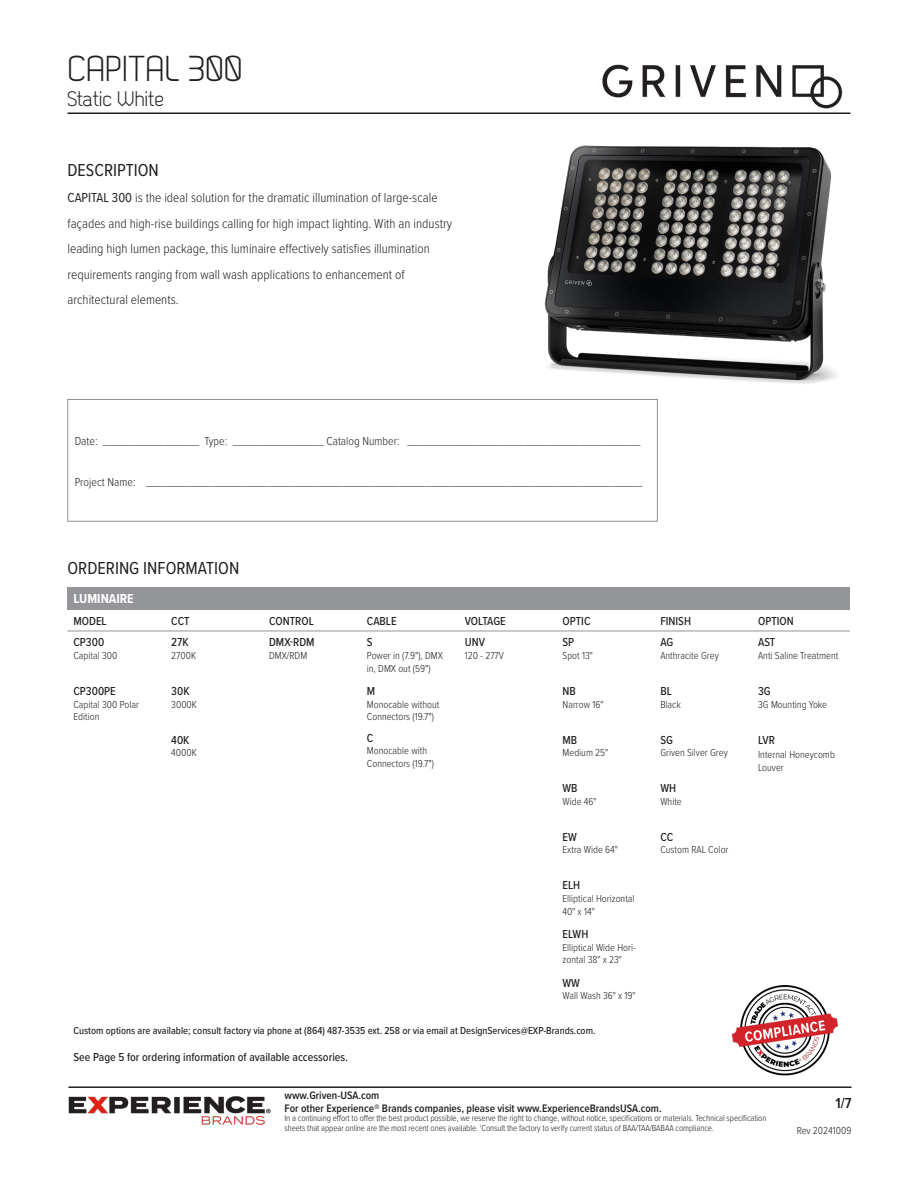
<style>
.page{position:relative;width:918px;height:1188px;background:#fff}
.page>*{position:absolute;margin:0;border:0;box-sizing:border-box;transform-origin:0 0}
.t1{font:36px "Dekar";color:#231f20}
.t2{font:21px "Dekar";color:#231f20}
.t3{font:18px "Proxima Nova Cond";color:#231f20}
.t4{font:600 15px "Proxima Nova Cond";color:#231f20}
.Description_Text{font:300 13.5px/25.5px "Proxima Nova Cond";color:#231f20}
.Ordering_Info_Title{font:700 13.5px "Proxima Nova Cond";color:#fff}
.t5{font:300 12px "Proxima Nova Cond";color:#231f20}
.Ordering_Info_Text{font:500 12px "Proxima Nova Cond";color:#231f20}
.t6{font:600 11.25px/12.8px "Proxima Nova Cond";color:#231f20}
.Ordering_Info_Text-2{font:300 10.5px/12.6px "Proxima Nova Cond";color:#231f20}
.Ordering_Info_Text-3{font:500 10.5px "Proxima Nova Cond";color:#231f20}
.t7{font:300 9px/9.8px "Proxima Nova Cond";letter-spacing:-.01em;color:#231f20}
.s1{font-weight:400}
</style>
<div class="page">
<img style="left:602px;top:64px;width:241px;height:45px">
<hr style="left:68px;top:112px;width:782px;height:2px;background:#231f20">
<hr style="left:68px;top:1086px;width:783px;height:2px;background:#231f20">
<img style="left:68px;top:1096px;width:203px;height:29px">
<img style="left:544px;top:145px;width:293px;height:239px">
<div style="left:68px;top:399px;width:590px;height:123px;border:1px solid #8e9093"></div>
<div style="left:68px;top:587px;width:782px;height:22px;background:#939598"></div>
<hr style="left:68px;top:631px;width:97px;height:1px;background:#939598">
<hr style="left:165px;top:631px;width:98px;height:1px;background:#939598">
<hr style="left:263px;top:631px;width:98px;height:1px;background:#939598">
<hr style="left:361px;top:631px;width:98px;height:1px;background:#939598">
<hr style="left:459px;top:631px;width:98px;height:1px;background:#939598">
<hr style="left:557px;top:631px;width:97px;height:1px;background:#939598">
<hr style="left:654px;top:631px;width:98px;height:1px;background:#939598">
<hr style="left:752px;top:631px;width:98px;height:1px;background:#939598">
<img style="left:731px;top:986px;width:107px;height:90px">
<h1 class="t1" style="left:68px;top:51px;width:177px">CAPITAL 300</h1>
<h2 class="t2" style="left:68px;top:89px;width:98px">Static White</h2>
<h1 class="t3" style="left:68px;top:157px;width:93px">DESCRIPTION</h1>
<p class="Description_Text" style="left:68px;top:185px;width:386px"><span class="s1">CAPITAL 300</span> is the ideal solution for the dramatic illumination of large-scale façades and high-rise buildings calling for high impact lighting. With an industry leading high lumen package, this luminaire effectively satisfies illumination requirements ranging from wall wash applications to enhancement of architectural elements.</p>
<h1 class="t5" style="left:75px;top:432px;width:567px">Date: ___________________ Type: __________________ Catalog Number: ______________________________________________</h1>
<h1 class="t5" style="left:75px;top:473px;width:569px">Project Name: __________________________________________________________________________________________________</h1>
<h1 class="t3" style="left:68px;top:555px;width:173px">ORDERING INFORMATION</h1>
<p class="Ordering_Info_Title" style="left:74px;top:589px;width:62px">LUMINAIRE</p>
<p class="Ordering_Info_Text" style="left:74px;top:612px;width:35px">MODEL</p>
<p class="Ordering_Info_Text" style="left:171px;top:612px;width:20px">CCT</p>
<p class="Ordering_Info_Text" style="left:269px;top:612px;width:46px">CONTROL</p>
<p class="Ordering_Info_Text" style="left:367px;top:612px;width:31px">CABLE</p>
<p class="Ordering_Info_Text" style="left:465px;top:612px;width:43px">VOLTAGE</p>
<p class="Ordering_Info_Text" style="left:563px;top:612px;width:29px">OPTIC</p>
<p class="Ordering_Info_Text" style="left:660px;top:612px;width:32px">FINISH</p>
<p class="Ordering_Info_Text" style="left:758px;top:612px;width:37px">OPTION</p>
<p class="Ordering_Info_Text" style="left:74px;top:634px;width:32px">CP300</p>
<p class="Ordering_Info_Text-2" style="left:74px;top:649px;width:45px">Capital 300</p>
<p class="Ordering_Info_Text" style="left:367px;top:634px;width:7px">S</p>
<p class="Ordering_Info_Text-2" style="left:367px;top:649px;width:78px">Power in (7.9"), DMX in, DMX out (59")</p>
<p class="Ordering_Info_Text" style="left:367px;top:682px;width:10px">M</p>
<p class="Ordering_Info_Text-2" style="left:367px;top:697px;width:74px">Monocable without<br>Connectors (19.7")</p>
<p class="Ordering_Info_Text" style="left:367px;top:729px;width:8px">C</p>
<p class="Ordering_Info_Text-2" style="left:367px;top:744px;width:69px">Monocable with<br>Connectors (19.7")</p>
<p class="Ordering_Info_Text" style="left:563px;top:634px;width:13px">SP</p>
<p class="Ordering_Info_Text-2" style="left:563px;top:649px;width:32px">Spot 13°</p>
<p class="Ordering_Info_Text" style="left:660px;top:634px;width:14px">AG</p>
<p class="Ordering_Info_Text-2" style="left:660px;top:649px;width:60px">Anthracite Grey</p>
<p class="Ordering_Info_Text" style="left:758px;top:634px;width:19px">AST</p>
<p class="Ordering_Info_Text-2" style="left:758px;top:649px;width:82px">Anti Saline Treatment</p>
<p class="Ordering_Info_Text" style="left:171px;top:634px;width:19px">27K</p>
<p class="Ordering_Info_Text-2" style="left:171px;top:649px;width:26px">2700K</p>
<p class="Ordering_Info_Text" style="left:269px;top:634px;width:47px">DMX-RDM</p>
<p class="Ordering_Info_Text-2" style="left:269px;top:649px;width:40px">DMX/RDM</p>
<p class="Ordering_Info_Text" style="left:465px;top:634px;width:22px">UNV</p>
<p class="Ordering_Info_Text-2" style="left:465px;top:649px;width:41px">120 - 277V</p>
<p class="Ordering_Info_Text" style="left:74px;top:682px;width:44px">CP300PE</p>
<p class="Ordering_Info_Text-2" style="left:74px;top:697px;width:67px">Capital 300 Polar<br>Edition</p>
<p class="Ordering_Info_Text" style="left:758px;top:682px;width:14px">3G</p>
<p class="Ordering_Info_Text-2" style="left:758px;top:697px;width:70px">3G Mounting Yoke</p>
<p class="Ordering_Info_Text" style="left:171px;top:682px;width:20px">30K</p>
<p class="Ordering_Info_Text-2" style="left:171px;top:697px;width:27px">3000K</p>
<p class="Ordering_Info_Text" style="left:563px;top:682px;width:15px">NB</p>
<p class="Ordering_Info_Text-2" style="left:563px;top:697px;width:42px">Narrow 16°</p>
<p class="Ordering_Info_Text" style="left:660px;top:682px;width:13px">BL</p>
<p class="Ordering_Info_Text-2" style="left:660px;top:697px;width:22px">Black</p>
<p class="Ordering_Info_Text" style="left:660px;top:731px;width:14px">SG</p>
<p class="Ordering_Info_Text-2" style="left:660px;top:746px;width:69px">Griven Silver Grey</p>
<p class="Ordering_Info_Text" style="left:171px;top:731px;width:20px">40K</p>
<p class="Ordering_Info_Text-2" style="left:171px;top:746px;width:27px">4000K</p>
<p class="Ordering_Info_Text" style="left:563px;top:731px;width:16px">MB</p>
<p class="Ordering_Info_Text-2" style="left:563px;top:746px;width:47px">Medium 25°</p>
<p class="Ordering_Info_Text" style="left:758px;top:731px;width:18px">LVR</p>
<p class="Ordering_Info_Text-2" style="left:758px;top:748px;width:78px">Internal Honeycomb<br>Louver</p>
<p class="Ordering_Info_Text" style="left:563px;top:779px;width:17px">WB</p>
<p class="Ordering_Info_Text-2" style="left:563px;top:795px;width:35px">Wide 46°</p>
<p class="Ordering_Info_Text" style="left:563px;top:828px;width:16px">EW</p>
<p class="Ordering_Info_Text-2" style="left:563px;top:843px;width:57px">Extra Wide 64°</p>
<p class="Ordering_Info_Text" style="left:563px;top:877px;width:19px">ELH</p>
<p class="Ordering_Info_Text-2" style="left:563px;top:892px;width:74px">Elliptical Horizontal<br>40° x 14°</p>
<p class="Ordering_Info_Text" style="left:563px;top:925px;width:27px">ELWH</p>
<p class="Ordering_Info_Text-2" style="left:563px;top:940px;width:75px">Elliptical Wide Hori&shy;zontal 38° x 23°</p>
<p class="Ordering_Info_Text" style="left:563px;top:974px;width:19px">WW</p>
<p class="Ordering_Info_Text-2" style="left:563px;top:989px;width:75px">Wall Wash 36° x 19°</p>
<p class="Ordering_Info_Text-3" style="left:74px;top:1023px;width:524px">Custom options are available; consult factory via phone at (864) 487-3535 ext. 258 or via email at DesignServices@EXP-Brands.com.</p>
<p class="Ordering_Info_Text" style="left:74px;top:1048px;width:276px">See Page 5 for ordering information of available accessories.</p>
<p class="Ordering_Info_Text" style="left:660px;top:779px;width:17px">WH</p>
<p class="Ordering_Info_Text-2" style="left:660px;top:795px;width:23px">White</p>
<p class="Ordering_Info_Text" style="left:660px;top:828px;width:14px">CC</p>
<p class="Ordering_Info_Text-2" style="left:660px;top:843px;width:70px">Custom RAL Color</p>
<p class="t6" style="left:285px;top:1089px;width:379px">www.Griven-USA.com<br>For other Experience® Brands companies, please visit www.ExperienceBrandsUSA.com.</p>
<p class="t7" style="left:285px;top:1113px;width:483px">In a continuing effort to offer the best product possible, we reserve the right to change, without notice, specifications or materials. Technical specification sheets that appear online are the most recent ones available. <sup>‡</sup>Consult the factory to verify current status of BAA/TAA/BABAA compliance.</p>
<h3 class="t4" style="left:835px;top:1092px;width:17px">1/7</h3>
<p class="Ordering_Info_Text-2" style="left:797px;top:1124px;width:56px">Rev 20241009</p>
</div>
